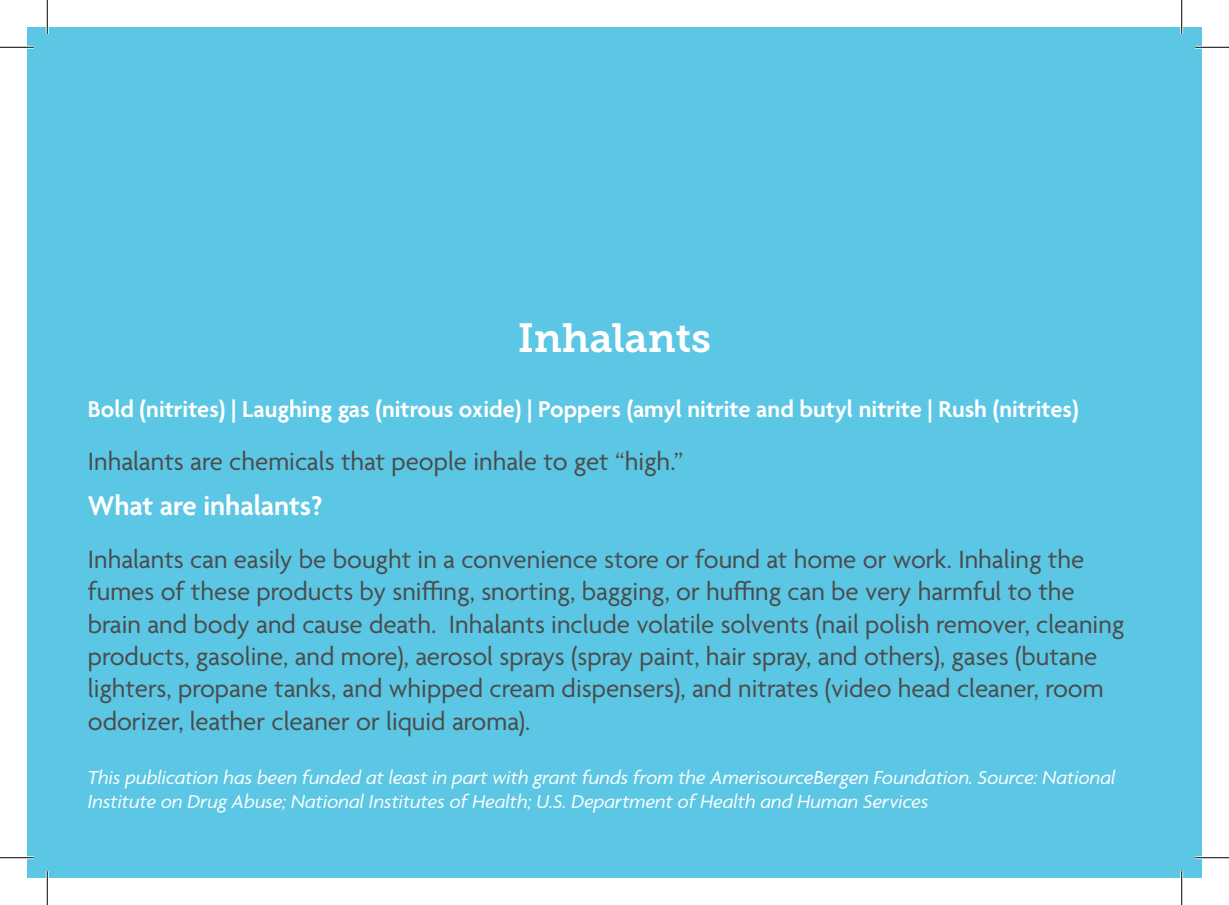
<style>
.page{position:relative;width:1229px;height:905px;background:#fff}
.page>*{position:absolute;margin:0;border:0;box-sizing:border-box;transform-origin:0 0}
.Museo_700_White_14{font:40.5px "Museo Slab 700";color:#fff}
.Agenda_Heading_white{font:600 29.25px "Agenda";color:#fff}
.Paragraph_Agenda_Gra{font:27px/32.4px "Agenda";color:#4b4c4d}
.Agenda_Heading_white-2{font:600 24.75px "Agenda";color:#fff}
.Agenda_RegItalic_9{font:italic 20.25px/24.3px "Agenda";color:#fff}
</style>
<div class="page">
<div style="left:27px;top:27px;width:1175px;height:851px;background:#5bc7e4"></div>
<hr style="left:0;top:46px;width:34px;height:3px;background:#fff">
<hr style="left:1195px;top:46px;width:33px;height:3px;background:#fff">
<hr style="left:0;top:856px;width:34px;height:3px;background:#fff">
<hr style="left:1195px;top:856px;width:33px;height:3px;background:#fff">
<hr style="left:46px;top:0;width:3px;height:34px;background:#fff">
<hr style="left:46px;top:871px;width:3px;height:33px;background:#fff">
<hr style="left:1180px;top:0;width:3px;height:34px;background:#fff">
<hr style="left:1180px;top:871px;width:3px;height:33px;background:#fff">
<hr style="left:0;top:47px;width:34px;height:1px;background:#000">
<hr style="left:1195px;top:47px;width:33px;height:1px;background:#000">
<hr style="left:0;top:857px;width:34px;height:1px;background:#000">
<hr style="left:1195px;top:857px;width:33px;height:1px;background:#000">
<hr style="left:47px;top:0;width:1px;height:34px;background:#000">
<hr style="left:47px;top:871px;width:1px;height:33px;background:#000">
<hr style="left:1181px;top:0;width:1px;height:34px;background:#000">
<hr style="left:1181px;top:871px;width:1px;height:33px;background:#000">
<p class="Museo_700_White_14" style="left:518px;top:314px;width:195px">Inhalants</p>
<p class="Agenda_Heading_white-2" style="left:88px;top:396px;width:992px">Bold (nitrites) | Laughing gas (nitrous oxide) | Poppers (amyl nitrite and butyl nitrite | Rush (nitrites)</p>
<p class="Paragraph_Agenda_Gra" style="left:88px;top:446px;width:597px">Inhalants are chemicals that people inhale to get “high.”</p>
<p class="Agenda_Heading_white" style="left:88px;top:490px;width:236px">What are inhalants?</p>
<p class="Paragraph_Agenda_Gra" style="left:88px;top:544px;width:1038px">Inhalants can easily be bought in a convenience store or found at home or work. Inhaling the fumes of these products by sniffing, snorting, bagging, or huffing can be very harmful to the brain and body and cause death. Inhalants include volatile solvents (nail polish remover, cleaning products, gasoline, and more), aerosol sprays (spray paint, hair spray, and others), gases (butane lighters, propane tanks, and whipped cream dispensers), and nitrates (video head cleaner, room odorizer, leather cleaner or liquid aroma).</p>
<p class="Agenda_RegItalic_9" style="left:88px;top:765px;width:1029px">This publication has been funded at least in part with grant funds from the AmerisourceBergen Foundation. Source: National<br>Institute on Drug Abuse; National Institutes of Health; U.S. Department of Health and Human Services</p>
</div>
